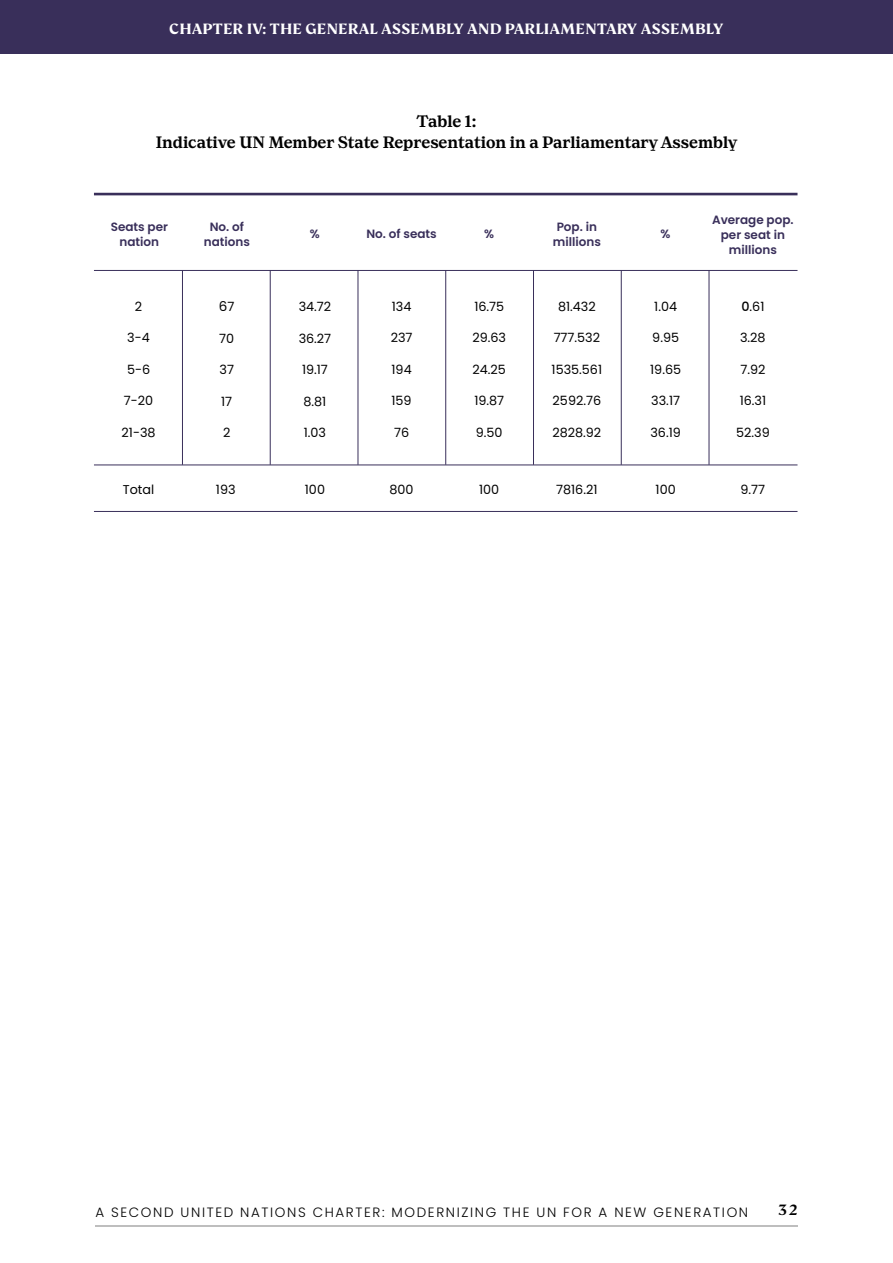
<style>
.page{position:relative;width:893px;height:1263px;background:#fff}
.page>*{position:absolute;margin:0;border:0;box-sizing:border-box;transform-origin:0 0}
.t1{font:700 16.5px/21px "Ernst";color:#000;text-align:center}
.t2{font:700 16.5px "FS Kim Trial";color:#fff}
.t3{font:500 16.5px "FS Kim Trial";color:#000}
.t4{font:300 13.5px "Poppins";letter-spacing:.12em;color:#000}
.t5{font:13.5px "Poppins";color:#000}
.t6{font:12.75px "Poppins";color:#000}
.t7{font:600 12px/15px "Poppins";color:#392f5a;text-align:center}
.s1{font-size:12.75px}
.s2{font-weight:500}
</style>
<div class="page">
<hr style="left:182px;top:270px;width:1px;height:195px;background:#392f5a">
<hr style="left:270px;top:270px;width:1px;height:195px;background:#392f5a">
<hr style="left:358px;top:270px;width:1px;height:195px;background:#392f5a">
<hr style="left:445px;top:270px;width:1px;height:195px;background:#392f5a">
<hr style="left:533px;top:270px;width:1px;height:195px;background:#392f5a">
<hr style="left:621px;top:270px;width:1px;height:195px;background:#392f5a">
<hr style="left:709px;top:270px;width:1px;height:195px;background:#392f5a">
<hr style="left:94px;top:465px;width:703px;height:1px;background:#392f5a">
<hr style="left:94px;top:511px;width:703px;height:1px;background:#392f5a">
<hr style="left:94px;top:193px;width:703px;height:2px;background:#392f5a">
<hr style="left:94px;top:270px;width:703px;height:1px;background:#392f5a">
<div style="left:0;top:0;width:893px;height:54px;background:#392f5a"></div>
<hr style="left:95px;top:1225px;width:702px;height:2px;background:#bebebe">
<p class="t2" style="left:169px;top:22px;width:556px">CHAPTER IV: THE GENERAL ASSEMBLY AND PARLIAMENTARY ASSEMBLY</p>
<p class="t1" style="left:156px;top:112px;width:583px">Table 1:<br>Indicative UN Member State Representation in a Parliamentary Assembly</p>
<p class="t7" style="left:111px;top:219px;width:59px">Seats per nation</p>
<p class="t6" style="left:135px;top:299px;width:9px">2</p>
<p class="t6" style="left:127px;top:330px;width:24px">3-4</p>
<p class="t6" style="left:127px;top:362px;width:25px">5-6</p>
<p class="t6" style="left:124px;top:393px;width:31px">7-20</p>
<p class="t6" style="left:122px;top:425px;width:35px">21-38</p>
<p class="t7" style="left:204px;top:219px;width:48px">No. of nations</p>
<p class="t7" style="left:366px;top:227px;width:72px">No. of seats</p>
<p class="t7" style="left:553px;top:219px;width:50px">Pop. in millions</p>
<p class="t7" style="left:712px;top:212px;width:83px">Average pop. per seat in millions</p>
<p class="t7" style="left:310px;top:227px;width:11px">%</p>
<p class="t7" style="left:484px;top:227px;width:11px">%</p>
<p class="t7" style="left:661px;top:227px;width:11px">%</p>
<p class="t5" style="left:219px;top:299px;width:17px">6<span class="s1">7</span></p>
<p class="t6" style="left:219px;top:331px;width:16px">70</p>
<p class="t6" style="left:219px;top:363px;width:16px">37</p>
<p class="t6" style="left:221px;top:394px;width:13px">17</p>
<p class="t6" style="left:223px;top:426px;width:9px">2</p>
<p class="t6" style="left:299px;top:299px;width:34px">34.72</p>
<p class="t6" style="left:299px;top:331px;width:34px">36.27</p>
<p class="t6" style="left:302px;top:362px;width:27px">19.17</p>
<p class="t6" style="left:304px;top:394px;width:24px">8.81</p>
<p class="t6" style="left:304px;top:425px;width:24px">1.03</p>
<p class="t6" style="left:392px;top:299px;width:21px">134</p>
<p class="t6" style="left:391px;top:330px;width:23px">237</p>
<p class="t6" style="left:392px;top:362px;width:22px">194</p>
<p class="t6" style="left:392px;top:393px;width:22px">159</p>
<p class="t6" style="left:394px;top:425px;width:17px">76</p>
<p class="t6" style="left:474px;top:299px;width:31px">16.75</p>
<p class="t6" style="left:472px;top:330px;width:35px">29.63</p>
<p class="t6" style="left:473px;top:362px;width:35px">24.25</p>
<p class="t6" style="left:474px;top:393px;width:31px">19.87</p>
<p class="t6" style="left:476px;top:425px;width:28px">9.50</p>
<p class="t6" style="left:558px;top:299px;width:39px">81.432</p>
<p class="t6" style="left:554px;top:330px;width:48px">777.532</p>
<p class="t6" style="left:552px;top:362px;width:52px">1535.561</p>
<p class="t6" style="left:553px;top:393px;width:50px">2592.76</p>
<p class="t6" style="left:552px;top:425px;width:50px">2828.92</p>
<p class="t6" style="left:654px;top:299px;width:24px">1.04</p>
<p class="t6" style="left:652px;top:330px;width:28px">9.95</p>
<p class="t6" style="left:650px;top:362px;width:32px">19.65</p>
<p class="t6" style="left:651px;top:393px;width:30px">33.17</p>
<p class="t6" style="left:650px;top:425px;width:32px">36.19</p>
<p class="t6" style="left:741px;top:299px;width:25px"><span class="s2">0</span>.61</p>
<p class="t6" style="left:740px;top:330px;width:27px">3.28</p>
<p class="t6" style="left:740px;top:362px;width:27px">7.92</p>
<p class="t6" style="left:740px;top:393px;width:28px">16.31</p>
<p class="t6" style="left:736px;top:425px;width:35px">52.39</p>
<p class="t6" style="left:123px;top:482px;width:33px">Total</p>
<p class="t6" style="left:216px;top:482px;width:21px">193</p>
<p class="t6" style="left:305px;top:482px;width:22px">100</p>
<p class="t6" style="left:390px;top:482px;width:26px">800</p>
<p class="t6" style="left:479px;top:482px;width:22px">100</p>
<p class="t6" style="left:556px;top:482px;width:43px">7816.21</p>
<p class="t6" style="left:656px;top:482px;width:22px">100</p>
<p class="t6" style="left:741px;top:482px;width:26px">9.77</p>
<p class="t4" style="left:95px;top:1204px;width:654px">A SECOND UNITED NATIONS CHARTER: MODERNIZING THE UN FOR A NEW GENERATION</p>
<p class="t3" style="left:778px;top:1203px;width:21px">32</p>
</div>
